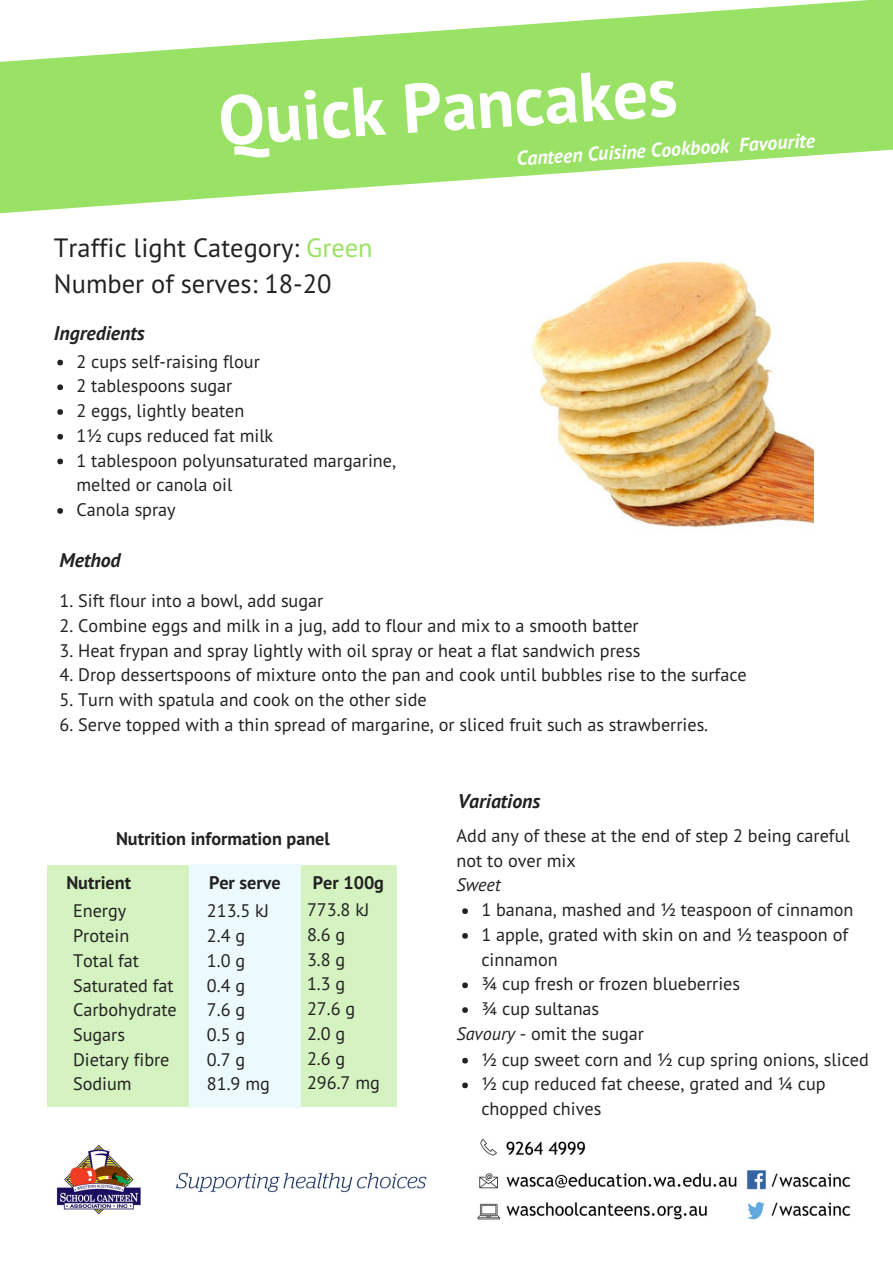
<style>
.page{position:relative;width:893px;height:1263px;background:#fff}
.page>*{position:absolute;margin:0;border:0;box-sizing:border-box;transform-origin:0 0}
.t1{font:700 69.45px "PT Sans";color:#fff}
.t2{font:26.4px/36px "PT Sans";color:#222}
.t3{font:italic 700 19.8px "PT Sans";color:#fff}
.t4{font:italic 700 19.8px "PT Sans";color:#222}
.t5{font:18.15px/24.8px "PT Sans";color:#222}
.t6{font:700 18.15px "PT Sans";color:#222}
.t7{font:italic 18.15px "PT Sans";color:#222}
.s1{color:#99e265}
.s2{font-style:italic}
</style>
<div class="page">
<svg style="left:0;top:0;width:892px;height:213px;fill:#99e265"></svg>
<svg style="left:57px;top:360px;width:6px;height:5px"></svg>
<svg style="left:57px;top:384px;width:6px;height:6px"></svg>
<svg style="left:57px;top:409px;width:6px;height:6px"></svg>
<svg style="left:57px;top:434px;width:6px;height:6px"></svg>
<svg style="left:57px;top:459px;width:6px;height:5px"></svg>
<svg style="left:57px;top:508px;width:6px;height:6px"></svg>
<div style="left:47px;top:866px;width:350px;height:241px;background:#d5f3c0"></div>
<div style="left:189px;top:864px;width:111px;height:244px;background:#edfafd"></div>
<img style="left:532px;top:261px;width:281px;height:267px">
<img style="left:477px;top:1138px;width:374px;height:82px">
<img style="left:56px;top:1144px;width:371px;height:71px">
<svg style="left:462px;top:908px;width:6px;height:6px"></svg>
<svg style="left:462px;top:933px;width:6px;height:6px"></svg>
<svg style="left:462px;top:982px;width:6px;height:6px"></svg>
<svg style="left:462px;top:1007px;width:6px;height:6px"></svg>
<svg style="left:462px;top:1058px;width:6px;height:5px"></svg>
<svg style="left:462px;top:1082px;width:6px;height:6px"></svg>
<h1 class="t1" style="left:215px;top:76px;width:461px;rotate:-4deg">Quick Pancakes</h1>
<p class="t3" style="left:516px;top:146px;width:300px;rotate:-4deg">Canteen Cuisine Cookbook Favourite</p>
<h2 class="t2" style="left:54px;top:230px;width:320px">Traffic light Category: <span class="s1">Green<br></span>Number of serves: 18-20</h2>
<p class="t4" style="left:54px;top:319px;width:92px">Ingredients</p>
<p class="t5" style="left:76px;top:348px;width:321px">2 cups self-raising flour<br>2 tablespoons sugar<br>2 eggs, lightly beaten<br>1½ cups reduced fat milk<br>1 tablespoon polyunsaturated margarine, melted or canola oil<br>Canola spray</p>
<p class="t4" style="left:60px;top:546px;width:63px">Method</p>
<p class="t5" style="left:60px;top:588px;width:265px">1. Sift flour into a bowl, add sugar</p>
<p class="t5" style="left:60px;top:613px;width:580px">2. Combine eggs and milk in a jug, add to flour and mix to a smooth batter</p>
<p class="t5" style="left:60px;top:637px;width:582px">3. Heat frypan and spray lightly with oil spray or heat a flat sandwich press</p>
<p class="t5" style="left:60px;top:662px;width:688px">4. Drop dessertspoons of mixture onto the pan and cook until bubbles rise to the surface</p>
<p class="t5" style="left:60px;top:687px;width:368px">5. Turn with spatula and cook on the other side</p>
<p class="t5" style="left:60px;top:712px;width:650px">6. Serve topped with a thin spread of margarine, or sliced fruit such as strawberries.</p>
<p class="t6" style="left:116px;top:827px;width:215px">Nutrition information panel</p>
<p class="t6" style="left:66px;top:871px;width:66px">Nutrient</p>
<p class="t6" style="left:209px;top:871px;width:73px">Per serve</p>
<p class="t6" style="left:313px;top:871px;width:73px">Per 100g</p>
<p class="t5" style="left:73px;top:898px;width:105px">Energy<br>Protein<br>Total fat<br>Saturated fat<br>Carbohydrate<br>Sugars<br>Dietary fibre<br>Sodium</p>
<p class="t5" style="left:207px;top:898px;width:64px">213.5 kJ<br>2.4 g<br>1.0 g<br>0.4 g<br>7.6 g<br>0.5 g<br>0.7 g<br>81.9 mg</p>
<p class="t5" style="left:307px;top:897px;width:74px">773.8 kJ<br>8.6 g<br>3.8 g<br>1.3 g<br>27.6 g<br>2.0 g<br>2.6 g<br>296.7 mg</p>
<p class="t4" style="left:457px;top:788px;width:84px">Variations</p>
<p class="t5" style="left:456px;top:823px;width:395px">Add any of these at the end of step 2 being careful not to over mix</p>
<p class="t7" style="left:456px;top:873px;width:46px">Sweet</p>
<p class="t5" style="left:481px;top:897px;width:373px">1 banana, mashed and ½ teaspoon of cinnamon</p>
<p class="t5" style="left:481px;top:922px;width:368px">1 apple, grated with skin on and ½ teaspoon of</p>
<p class="t5" style="left:481px;top:946px;width:78px">cinnamon</p>
<p class="t5" style="left:481px;top:971px;width:260px">¾ cup fresh or frozen blueberries</p>
<p class="t5" style="left:481px;top:996px;width:119px">¾ cup sultanas</p>
<p class="t5" style="left:456px;top:1021px;width:189px"><span class="s2">Savoury</span> - omit the sugar</p>
<p class="t5" style="left:481px;top:1046px;width:389px">½ cup sweet corn and ½ cup spring onions, sliced</p>
<p class="t5" style="left:481px;top:1071px;width:346px">½ cup reduced fat cheese, grated and ¼ cup</p>
<p class="t5" style="left:481px;top:1096px;width:121px">chopped chives</p>
</div>
